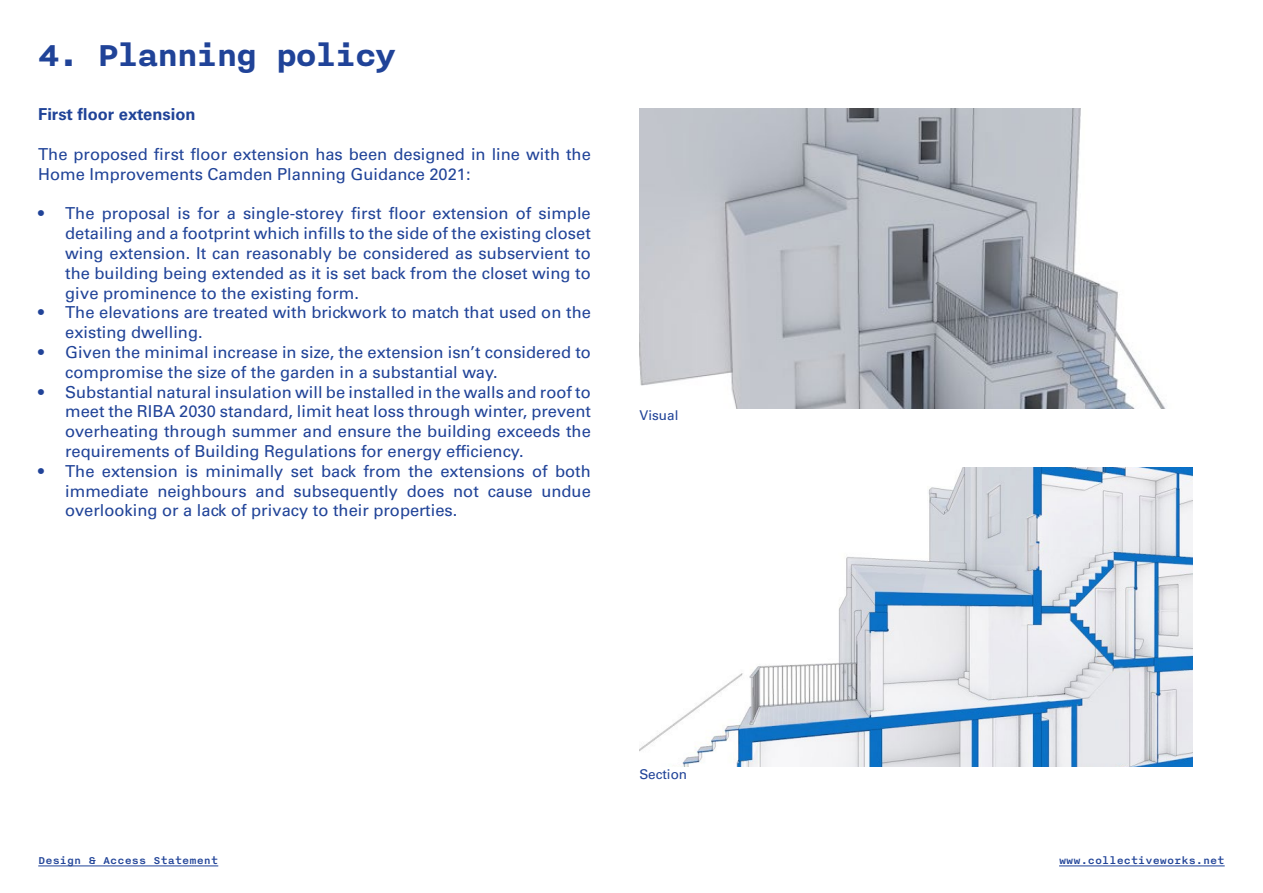
<style>
.page{position:relative;width:1263px;height:893px;background:#fff}
.page>*{position:absolute;margin:0;border:0;box-sizing:border-box;transform-origin:0 0}
.A4_Title{font:700 36px "Nitti";letter-spacing:-.05em;color:#204398}
.A4_Body{font:16.5px/19.8px "Univers LT Std";color:#204398}
.A4_Body-2{font:700 16.5px "Univers LT Std";color:#204398}
.A4_Body-3{font:13.5px "Univers LT Std";color:#204398}
.t1{font:500 12px "Nitti Basic";color:#204398}
</style>
<div class="page">
<hr style="left:1059px;top:866px;width:166px;height:1px;background:#204398">
<hr style="left:38px;top:866px;width:180px;height:1px;background:#204398">
<img style="left:639px;top:108px;width:526px;height:300px">
<img style="left:639px;top:467px;width:553px;height:300px">
<p class="A4_Title" style="left:38px;top:34px;width:360px">4. Planning policy</p>
<p class="A4_Body-2" style="left:38px;top:105px;width:159px">First floor extension</p>
<p class="A4_Body" style="left:38px;top:144px;width:554px">The proposed first floor extension has been designed in line with the<br>Home Improvements Camden Planning Guidance 2021:</p>
<p class="A4_Body" style="left:65px;top:204px;width:527px;text-align:justify;text-indent:-27px">• The proposal is for a single-storey first floor extension of simple detailing and a footprint which infills to the side of the existing closet wing extension. It can reasonably be considered as subservient to the building being extended as it is set back from the closet wing to give prominence to the existing form.</p>
<p class="A4_Body" style="left:65px;top:303px;width:527px;text-indent:-27px">• The elevations are treated with brickwork to match that used on the existing dwelling.</p>
<p class="A4_Body" style="left:65px;top:342px;width:527px;text-indent:-27px">• Given the minimal increase in size, the extension isn’t considered to compromise the size of the garden in a substantial way.</p>
<p class="A4_Body" style="left:65px;top:382px;width:527px;text-align:justify;text-indent:-27px">• Substantial natural insulation will be installed in the walls and roof to meet the RIBA 2030 standard, limit heat loss through winter, prevent overheating through summer and ensure the building exceeds the requirements of Building Regulations for energy efficiency.</p>
<p class="A4_Body" style="left:65px;top:461px;width:527px;text-align:justify;text-indent:-27px">• The extension is minimally set back from the extensions of both immediate neighbours and subsequently does not cause undue overlooking or a lack of privacy to their properties.</p>
<p class="A4_Body-3" style="left:639px;top:407px;width:41px">Visual</p>
<p class="A4_Body-3" style="left:639px;top:766px;width:49px">Section</p>
<p class="t1" style="left:38px;top:854px;width:182px">Design &amp; Access Statement</p>
<p class="t1" style="left:1059px;top:854px;width:167px">www.collectiveworks.net</p>
</div>
